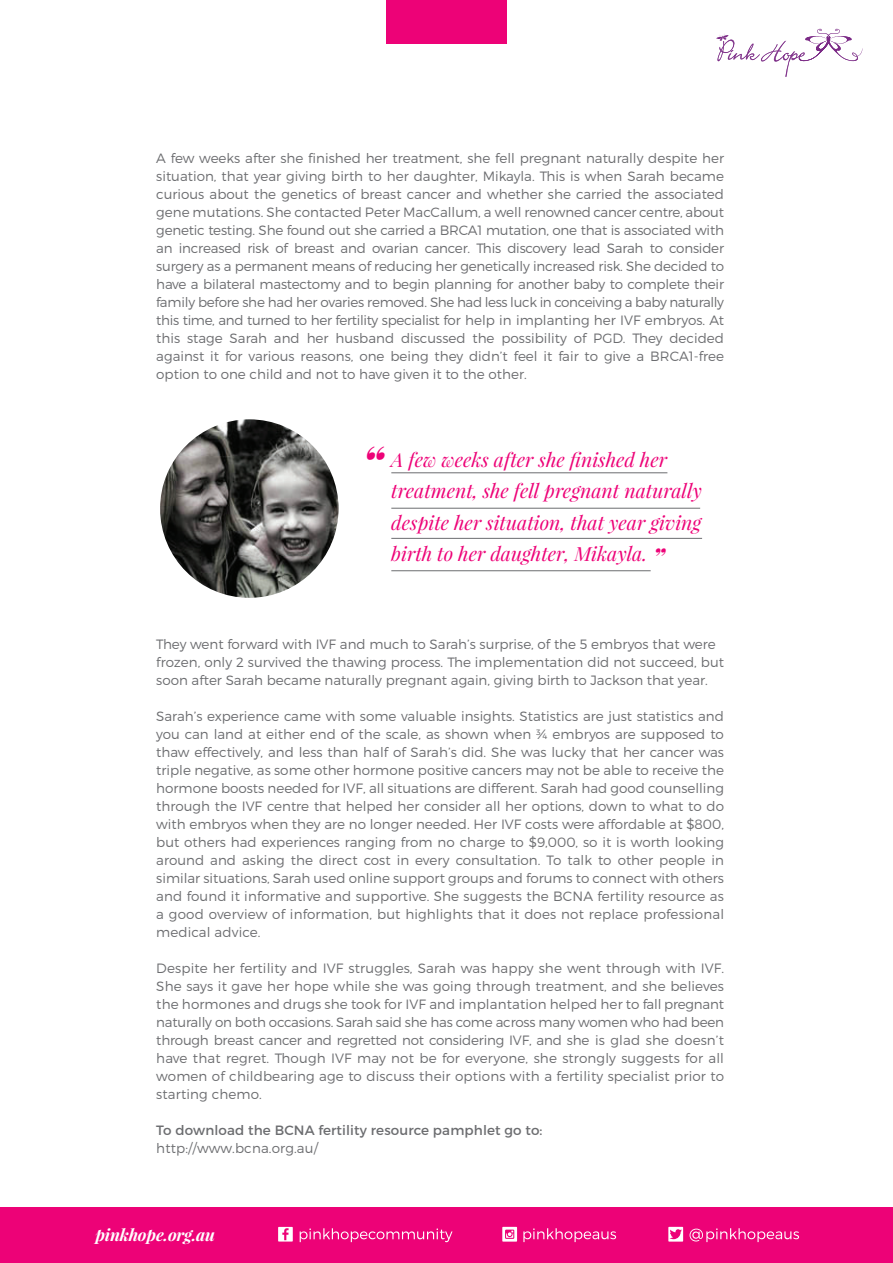
<style>
.page{position:relative;width:893px;height:1263px;background:#fff}
.page>*{position:absolute;margin:0;border:0;box-sizing:border-box;transform-origin:0 0}
.t1{font:italic 700 48.6px "Playfair Display";color:#ed0277}
.t2{font:italic 700 27.15px "Playfair Display";color:#ed0277}
.t3{font:italic 19.5px/31.5px "Playfair Display";color:#ed0277}
.t4{font:italic 700 16.5px "Playfair Display";letter-spacing:-.01em;color:#fff}
.t5{font:300 13.5px/18px "Montserrat";color:#6c6d70;text-align:justify}
.t6{font:13.5px "Montserrat";letter-spacing:.01em;color:#6c6d70}
</style>
<div class="page">
<svg style="left:716px;top:29px;width:147px;height:48px"></svg>
<div style="left:386px;top:0;width:120px;height:44px;background:#ed0277"></div>
<div style="left:0;top:1208px;width:893px;height:55px;background:#ed0277"></div>
<svg style="left:523px;top:1228px;width:93px;height:14px"></svg>
<svg style="left:690px;top:1228px;width:109px;height:14px"></svg>
<svg style="left:278px;top:1227px;width:15px;height:14px"></svg>
<svg style="left:668px;top:1227px;width:15px;height:14px"></svg>
<svg style="left:502px;top:1227px;width:15px;height:14px"></svg>
<svg style="left:300px;top:1228px;width:152px;height:14px"></svg>
<img style="left:160px;top:419px;width:179px;height:179px;border-radius:89px">
<hr style="left:391px;top:472px;width:276px;height:1px;background:#6c6d70">
<hr style="left:391px;top:508px;width:309px;height:1px;background:#6c6d70">
<hr style="left:391px;top:538px;width:311px;height:1px;background:#6c6d70">
<hr style="left:391px;top:570px;width:260px;height:1px;background:#6c6d70">
<p class="t5" style="left:156px;top:149px;width:569px">A few weeks after she finished her treatment, she fell pregnant naturally despite her situation, that year giving birth to her daughter, Mikayla. This is when Sarah became curious about the genetics of breast cancer and whether she carried the associated gene mutations. She contacted Peter MacCallum, a well renowned cancer centre, about genetic testing. She found out she carried a BRCA1 mutation, one that is associated with an increased risk of breast and ovarian cancer. This discovery lead Sarah to consider surgery as a permanent means of reducing her genetically increased risk. She decided to have a bilateral mastectomy and to begin planning for another baby to complete their family before she had her ovaries removed. She had less luck in conceiving a baby naturally this time, and turned to her fertility specialist for help in implanting her IVF embryos. At this stage Sarah and her husband discussed the possibility of PGD. They decided against it for various reasons, one being they didn’t feel it fair to give a BRCA1-free option to one child and not to have given it to the other.</p>
<h1 class="t1" style="left:361px;top:430px;width:24px">“</h1>
<h3 class="t3" style="left:391px;top:443px;width:312px">A few weeks after she finished her treatment, she fell pregnant naturally despite her situation, that year giving birth to her daughter, Mikayla.</h3>
<h2 class="t2" style="left:669px;top:564px;width:14px;rotate:-180deg">“</h2>
<p class="t5" style="left:156px;top:635px;width:569px;text-align:left">They went forward with IVF and much to Sarah’s surprise, of the 5 embryos that were frozen, only 2 survived the thawing process. The implementation did not succeed, but soon after Sarah became naturally pregnant again, giving birth to Jackson that year.</p>
<p class="t5" style="left:156px;top:707px;width:569px">Sarah’s experience came with some valuable insights. Statistics are just statistics and you can land at either end of the scale, as shown when ¾ embryos are supposed to thaw effectively, and less than half of Sarah’s did. She was lucky that her cancer was triple negative, as some other hormone positive cancers may not be able to receive the hormone boosts needed for IVF, all situations are different. Sarah had good counselling through the IVF centre that helped her consider all her options, down to what to do with embryos when they are no longer needed. Her IVF costs were affordable at $800, but others had experiences ranging from no charge to $9,000, so it is worth looking around and asking the direct cost in every consultation. To talk to other people in similar situations, Sarah used online support groups and forums to connect with others and found it informative and supportive. She suggests the BCNA fertility resource as a good overview of information, but highlights that it does not replace professional medical advice.</p>
<p class="t5" style="left:156px;top:959px;width:569px">Despite her fertility and IVF struggles, Sarah was happy she went through with IVF.<br>She says it gave her hope while she was going through treatment, and she believes the hormones and drugs she took for IVF and implantation helped her to fall pregnant naturally on both occasions. Sarah said she has come across many women who had been through breast cancer and regretted not considering IVF, and she is glad she doesn’t have that regret. Though IVF may not be for everyone, she strongly suggests for all women of childbearing age to discuss their options with a fertility specialist prior to starting chemo.</p>
<p class="t6" style="left:156px;top:1122px;width:388px">To download the BCNA fertility resource pamphlet go to:</p>
<p class="t5" style="left:156px;top:1139px;width:163px">http://www.bcna.org.au/</p>
<p class="t4" style="left:95px;top:1223px;width:121px">pinkhope.org.au</p>
</div>
